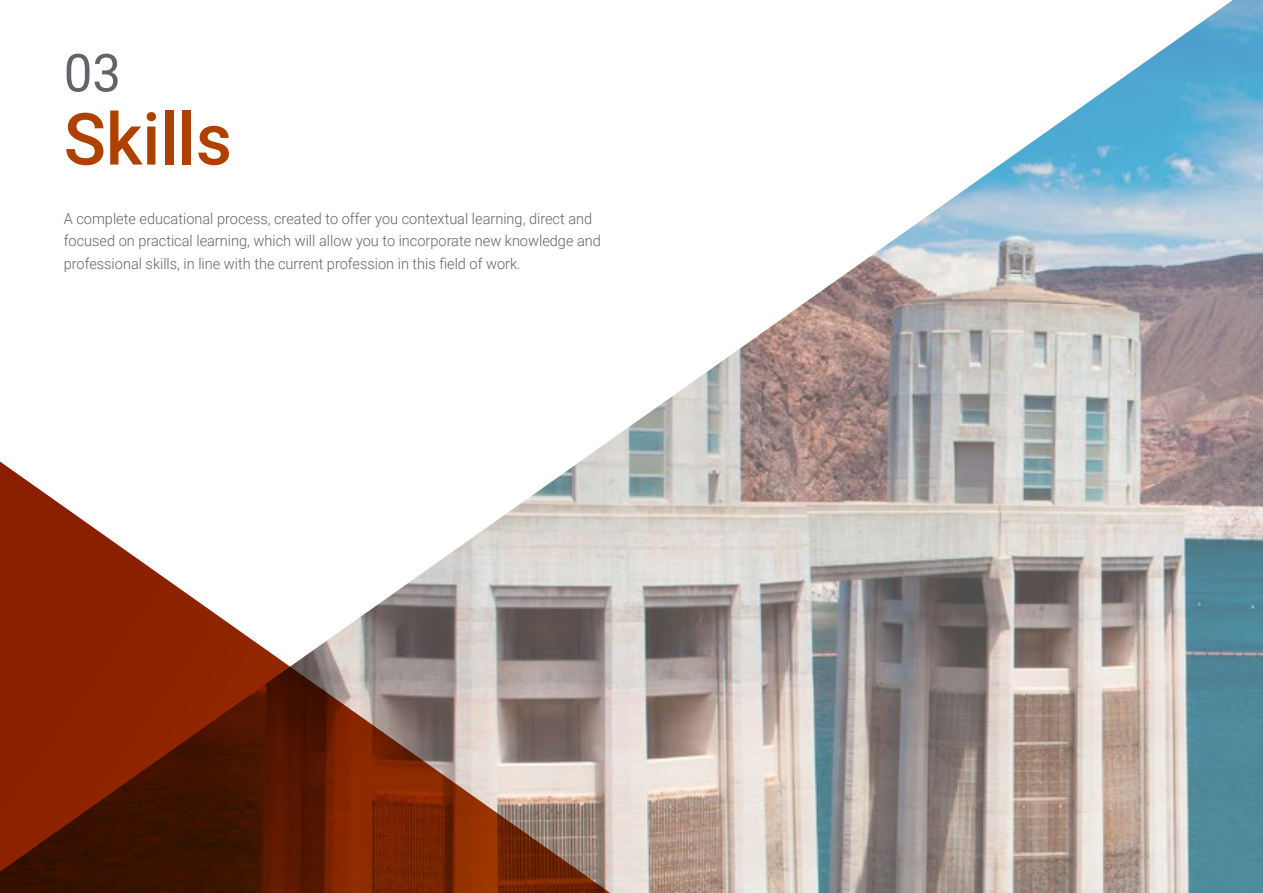
<style>
.page{position:relative;width:1263px;height:893px;background:#fff}
.page>*{position:absolute;margin:0;border:0;box-sizing:border-box;transform-origin:0 0}
.t1{font:500 72px "Roboto";color:#ae4000}
.t2{font:52.5px "Roboto";color:#61646a}
.t3{font:300 15px/22.5px "Roboto";color:#61646a}
</style>
<div class="page">
<img style="left:602px;top:0;width:661px;height:893px">
<svg style="left:0;top:446px;width:640px;height:447px"></svg>
<h2 class="t2" style="left:64px;top:36px;width:59px">03</h2>
<h1 class="t1" style="left:64px;top:89px;width:170px">Skills</h1>
<p class="t3" style="left:64px;top:207px;width:539px">A complete educational process, created to offer you contextual learning, direct and focused on practical learning, which will allow you to incorporate new knowledge and professional skills, in line with the current profession in this field of work.</p>
</div>
